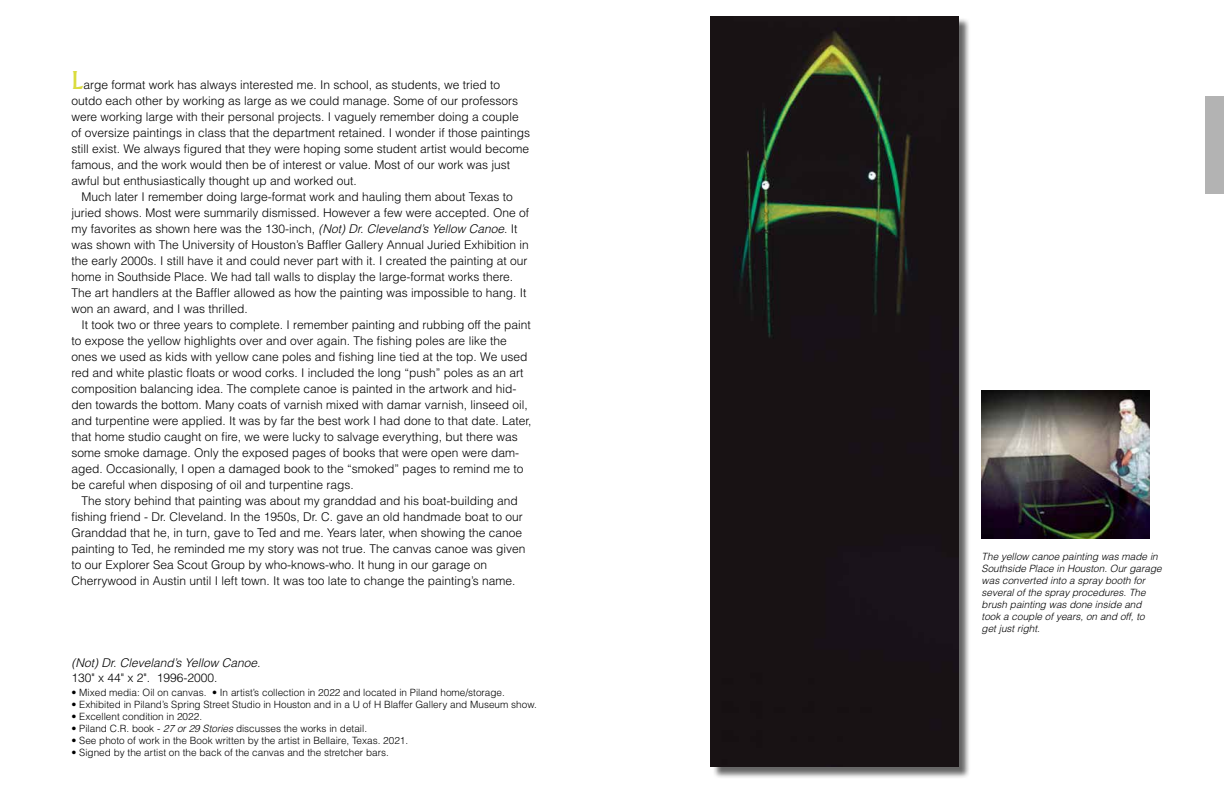
<style>
.page{position:relative;width:1224px;height:792px;background:#fff}
.page>*{position:absolute;margin:0;border:0;box-sizing:border-box;transform-origin:0 0}
.t1{font:300 12px/16px "Helvetica";color:#000}
.t2{font:italic 300 12px "Helvetica";color:#000}
.t3{font:300 10px "Helvetica";color:#000}
.t4{font:italic 300 10px/12px "Helvetica";color:#000}
.s1{font-family:"Albertus";font-weight:400;font-size:24px;color:#dadc3d}
.s2{font-style:italic}
</style>
<div class="page">
<div style="left:712px;top:18px;width:259px;height:761px;background:#000;opacity:.6"></div>
<div style="left:710px;top:16px;width:248px;height:751px;background:#181214"></div>
<div style="left:1206px;top:96px;width:18px;height:98px;background:#b3b3b3"></div>
<img style="left:982px;top:390px;width:167px;height:148px">
<p class="t1" style="left:71px;top:76px;width:460px"><span class="s1">L</span>arge format work has always interested me. In school, as students, we tried to outdo each other by working as large as we could manage. Some of our professors were working large with their personal projects. I vaguely remember doing a couple of oversize paintings in class that the department retained. I wonder if those paintings still exist. We always figured that they were hoping some student artist would become famous, and the work would then be of interest or value. Most of our work was just awful but enthusiastically thought up and worked out.</p>
<p class="t1" style="left:71px;top:188px;width:459px;text-indent:10px">Much later I remember doing large-format work and hauling them about Texas to juried shows. Most were summarily dismissed. However a few were accepted. One of my favorites as shown here was the 130-inch, <span class="s2">(Not) Dr. Cleveland’s Yellow Canoe</span>. It was shown with The University of Houston’s Baffler Gallery Annual Juried Exhibition in the early 2000s. I still have it and could never part with it. I created the painting at our home in Southside Place. We had tall walls to display the large-format works there.<br>The art handlers at the Baffler allowed as how the painting was impossible to hang. It won an award, and I was thrilled.</p>
<p class="t1" style="left:71px;top:316px;width:462px;text-indent:10px">It took two or three years to complete. I remember painting and rubbing off the paint to expose the yellow highlights over and over again. The fishing poles are like the ones we used as kids with yellow cane poles and fishing line tied at the top. We used red and white plastic floats or wood corks. I included the long “push” poles as an art composition balancing idea. The complete canoe is painted in the artwork and hid&shy;den towards the bottom. Many coats of varnish mixed with damar varnish, linseed oil, and turpentine were applied. It was by far the best work I had done to that date. Later, that home studio caught on fire, we were lucky to salvage everything, but there was some smoke damage. Only the exposed pages of books that were open were dam&shy;aged. Occasionally, I open a damaged book to the “smoked” pages to remind me to be careful when disposing of oil and turpentine rags.</p>
<p class="t1" style="left:71px;top:492px;width:456px;text-indent:10px">The story behind that painting was about my granddad and his boat-building and fishing friend - Dr. Cleveland. In the 1950s, Dr. C. gave an old handmade boat to our Granddad that he, in turn, gave to Ted and me. Years later, when showing the canoe painting to Ted, he reminded me my story was not true. The canvas canoe was given to our Explorer Sea Scout Group by who-knows-who. It hung in our garage on Cherrywood in Austin until I left town. It was too late to change the painting’s name.</p>
<p class="t2" style="left:71px;top:655px;width:190px">(Not) Dr. Cleveland’s Yellow Canoe.</p>
<p class="t1" style="left:71px;top:669px;width:148px">130" x 44" x 2". 1996-2000.</p>
<p class="t3" style="left:72px;top:686px;width:435px">• Mixed media: Oil on canvas. • In artist’s collection in 2022 and located in Piland home/storage.</p>
<p class="t3" style="left:72px;top:698px;width:467px">• Exhibited in Piland’s Spring Street Studio in Houston and in a U of H Blaffer Gallery and Museum show.</p>
<p class="t3" style="left:72px;top:710px;width:132px">• Excellent condition in 2022.</p>
<p class="t3" style="left:72px;top:722px;width:297px">• Piland C.R. book - <span class="s2">27 or 29 Stories</span> discusses the works in detail.</p>
<p class="t3" style="left:72px;top:734px;width:338px">• See photo of work in the Book written by the artist in Bellaire, Texas. 2021.</p>
<p class="t3" style="left:72px;top:746px;width:319px">• Signed by the artist on the back of the canvas and the stretcher bars.</p>
<p class="t4" style="left:982px;top:550px;width:182px">The yellow canoe painting was made in Southside Place in Houston. Our garage was converted into a spray booth for several of the spray procedures. The brush painting was done inside and took a couple of years, on and off, to get just right.</p>
</div>
